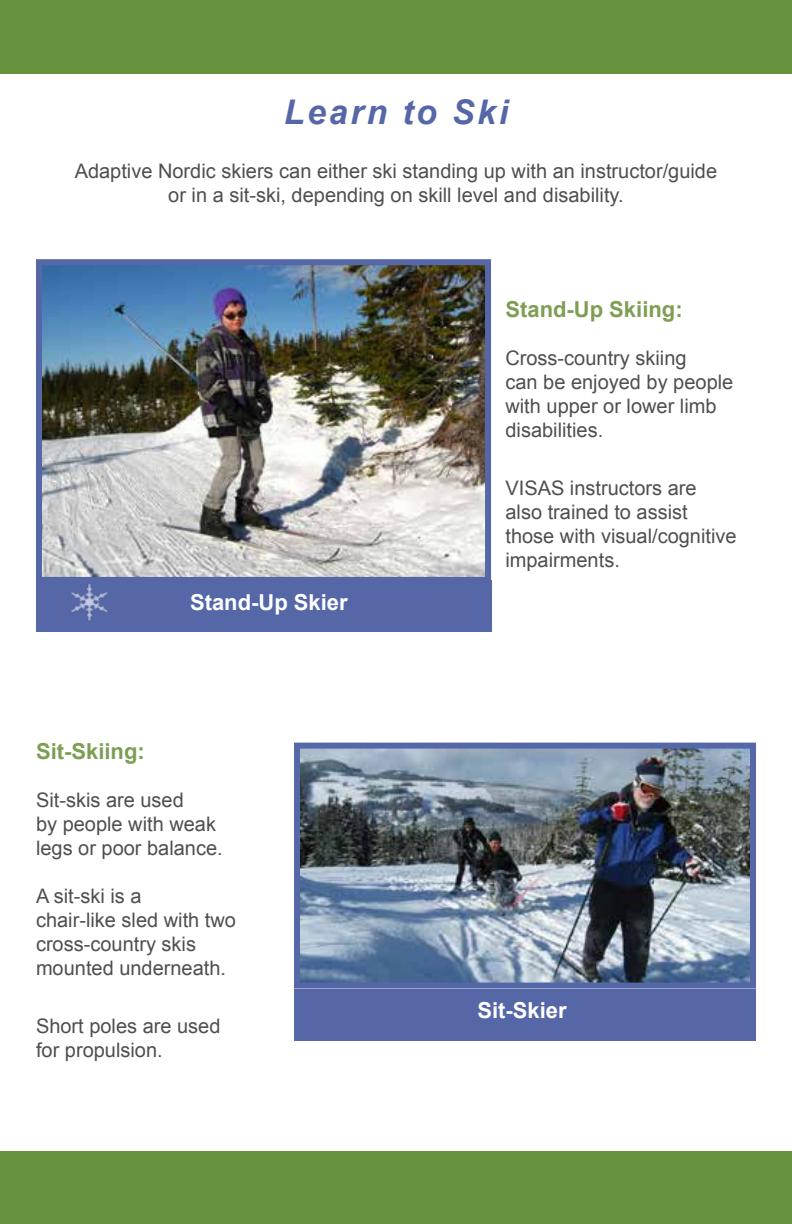
<style>
.page{position:relative;width:792px;height:1224px;background:#fff}
.page>*{position:absolute;margin:0;border:0;box-sizing:border-box;transform-origin:0 0}
.t1{font:italic 700 34px "Arial";letter-spacing:.08em;color:#5667a8}
.t2{font:700 22px "Arial";color:#7d9e53}
.t3{font:700 22px "Arial";color:#fff}
.t4{font:20px/24px "Arial";color:#4f4f51}
</style>
<div class="page">
<div style="left:36px;top:580px;width:455px;height:52px;background:#5667a8"></div>
<img style="left:301px;top:750px;width:448px;height:232px">
<div style="left:294px;top:743px;width:462px;height:246px;border:6px solid #5667a8"></div>
<img style="left:43px;top:266px;width:441px;height:310px">
<div style="left:36px;top:259px;width:455px;height:324px;border:6px solid #5667a8"></div>
<img style="left:66px;top:580px;width:49px;height:41px">
<div style="left:0;top:0;width:792px;height:73px;background:#67933e"></div>
<div style="left:294px;top:989px;width:462px;height:51px;background:#5667a8"></div>
<div style="left:0;top:1151px;width:792px;height:73px;background:#67933e"></div>
<h1 class="t1" style="left:284px;top:90px;width:226px">Learn to Ski</h1>
<p class="t4" style="left:75px;top:159px;width:644px;text-align:center">Adaptive Nordic skiers can either ski standing up with an instructor/guide or in a sit-ski, depending on skill level and disability.</p>
<p class="t2" style="left:505px;top:295px;width:179px">Stand-Up Skiing:</p>
<p class="t4" style="left:505px;top:347px;width:229px">Cross-country skiing<br>can be enjoyed by people with upper or lower limb disabilities.</p>
<p class="t3" style="left:190px;top:587px;width:159px">Stand-Up Skier</p>
<p class="t2" style="left:36px;top:736px;width:110px">Sit-Skiing:</p>
<p class="t4" style="left:36px;top:788px;width:188px">Sit-skis are used<br>by people with weak legs or poor balance.</p>
<p class="t4" style="left:36px;top:884px;width:202px">A sit-ski is a<br>chair-like sled with two cross-country skis mounted underneath.</p>
<p class="t4" style="left:36px;top:1014px;width:186px">Short poles are used for propulsion.</p>
<p class="t4" style="left:505px;top:477px;width:233px">VISAS instructors are also trained to assist those with visual/cognitive impairments.</p>
<p class="t3" style="left:477px;top:996px;width:91px">Sit-Skier</p>
</div>
